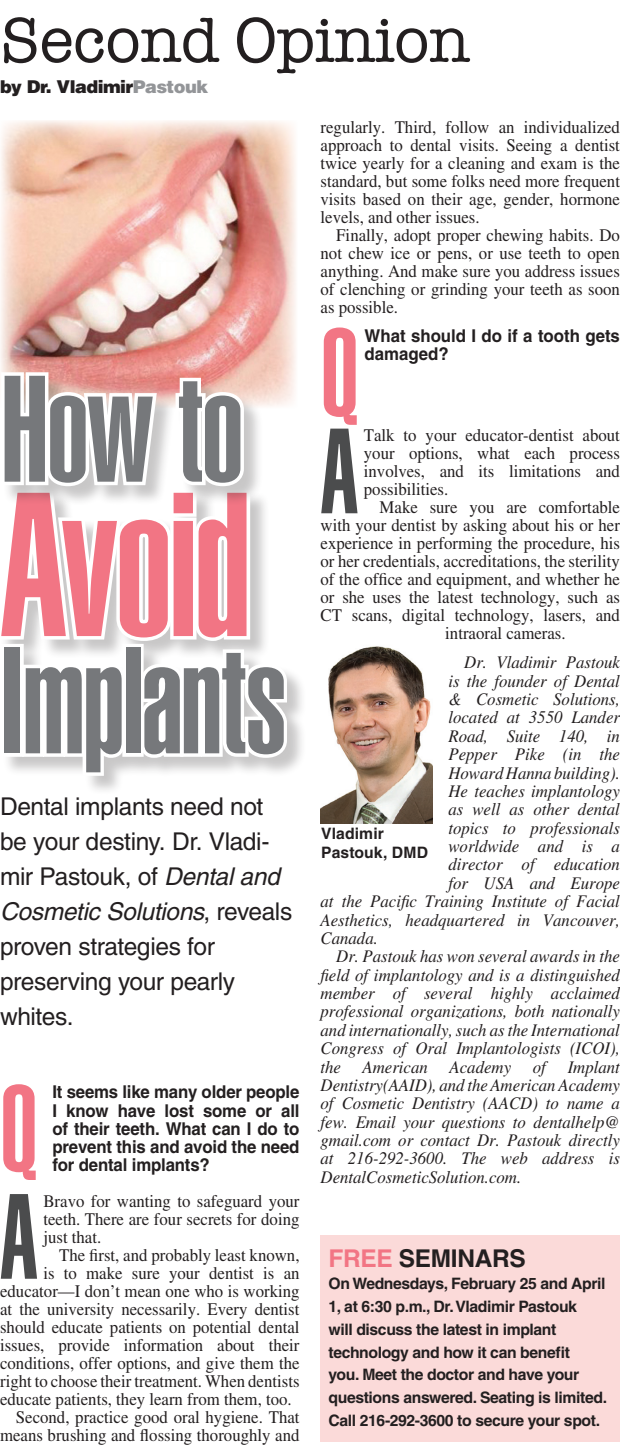
<style>
.page{position:relative;width:620px;height:1449px;background:#fff}
.page>*{position:absolute;margin:0;border:0;box-sizing:border-box;transform-origin:0 0}
.t1{font:900 extra-condensed 201.25px "Helvetica";letter-spacing:-.02em;color:#f27584}
.t2{font:900 extra-condensed 148.75px "Helvetica";letter-spacing:-.015em;color:#76787b}
.t3{font:900 extra-condensed 120.92px "Helvetica";color:#f27584;scale:.95 1}
.t4{font:900 extra-condensed 119px "Helvetica";color:#4b4c4d;scale:.95 1}
.t5{font:900 extra-condensed 119px "Helvetica";color:#f27584;scale:.95 1}
.t6{font:64.75px "American Typewriter";letter-spacing:-.01em;color:#231f20}
.t7{font:24.5px/35px "Helvetica";letter-spacing:-.015em;color:#231f20}
.t8{font:700 24.5px "Helvetica";letter-spacing:-.015em;color:#231f20}
.t9{font:17.68px/18px "Times";color:#231f20;text-align:justify;scale:.95 1}
.t10{font:italic 17.68px/18.4px "Times";color:#231f20;text-align:justify;scale:.95 1}
.t11{font:700 17.68px/18px "Helvetica";letter-spacing:-.01em;color:#231f20;text-align:justify;scale:.95 1}
.t12{font:900 17.68px "Helvetica";letter-spacing:-.03em;color:#231f20}
.t13{font:700 15.75px/22.8px "Helvetica";letter-spacing:-.025em;color:#231f20}
.t14{font:700 15.75px "Helvetica";letter-spacing:.005em;color:#231f20}
.s1{color:#939598}
.s2{font-style:italic}
.s3{color:#f27584}
</style>
<div class="page">
<img style="left:0;top:120px;width:296px;height:282px">
<div style="left:0;top:491px;width:306px;height:305px;background:#231f20;opacity:.25"></div>
<img style="left:320px;top:646px;width:112px;height:177px">
<div style="left:320px;top:1235px;width:300px;height:206px;background:#fbdad9"></div>
<svg style="left:0;top:369px;width:290px;height:410px"></svg>
<p class="t6" style="left:0;top:-9px;width:471px">Second Opinion</p>
<p class="t12" style="left:0;top:75px;width:210px">by Dr. Vladimir<span class="s1">Pastouk</span></p>
<p class="t2" style="left:0;top:344px;width:245px">How to</p>
<p class="t1" style="left:0;top:450px;width:252px">Avoid</p>
<p class="t2" style="left:0;top:616px;width:288px">Implants</p>
<p class="t7" style="left:0;top:789px;width:294px">Dental implants need not be your destiny. Dr. Vladi&shy;mir Pastouk, of <span class="s2">Dental and<br>Cosmetic Solutions</span>, reveals proven strategies for</p>
<p class="t7" style="left:0;top:964px;width:237px">preserving your pearly whites.</p>
<p class="t5" style="left:0;top:1061px;width:41px">Q</p>
<p class="t11" style="left:52px;top:1083px;width:261px">It seems like many older people I know have lost some or all of their teeth. What can I do to prevent this and avoid the need for dental implants?</p>
<p class="t4" style="left:0;top:1169px;width:41px">A</p>
<p class="t9" style="left:43px;top:1192px;width:271px">Bravo for wanting to safeguard your teeth. There are four secrets for doing just that.</p>
<p class="t9" style="left:59px;top:1246px;width:254px">The first, and probably least known,</p>
<p class="t9" style="left:43px;top:1264px;width:271px">is to make sure your dentist is an</p>
<p class="t9" style="left:0;top:1282px;width:316px">educator—I don’t mean one who is working</p>
<p class="t9" style="left:0;top:1300px;width:316px">at the university necessarily. Every dentist</p>
<p class="t9" style="left:0;top:1318px;width:316px">should educate patients on potential dental</p>
<p class="t9" style="left:0;top:1336px;width:316px">issues, provide information about their</p>
<p class="t9" style="left:0;top:1354px;width:316px">conditions, offer options, and give them the</p>
<p class="t9" style="left:0;top:1372px;width:316px">right to choose their treatment. When dentists</p>
<p class="t9" style="left:0;top:1390px;width:308px">educate patients, they learn from them, too.</p>
<p class="t9" style="left:0;top:1408px;width:316px;text-align:right">Second, practice good oral hygiene. That means brushing and flossing thoroughly and</p>
<p class="t9" style="left:320px;top:118px;width:316px">regularly. Third, follow an individualized approach to dental visits. Seeing a dentist twice yearly for a cleaning and exam is the standard, but some folks need more frequent visits based on their age, gender, hormone levels, and other issues.</p>
<p class="t9" style="left:320px;top:226px;width:317px;text-indent:16px">Finally, adopt proper chewing habits. Do not chew ice or pens, or use teeth to open anything. And make sure you address issues of clenching or grinding your teeth as soon as possible.</p>
<p class="t3" style="left:320px;top:303px;width:42px">Q</p>
<p class="t11" style="left:364px;top:326px;width:270px">What should I do if a tooth gets damaged?</p>
<p class="t4" style="left:320px;top:403px;width:41px">A</p>
<p class="t9" style="left:364px;top:426px;width:271px">Talk to your educator-dentist about your options, what each process involves, and its limitations and possibilities.</p>
<p class="t9" style="left:379px;top:498px;width:254px">Make sure you are comfortable</p>
<p class="t9" style="left:320px;top:516px;width:316px">with your dentist by asking about his or her</p>
<p class="t9" style="left:320px;top:534px;width:316px">experience in performing the procedure, his</p>
<p class="t9" style="left:320px;top:552px;width:316px">or her credentials, accreditations, the sterility</p>
<p class="t9" style="left:320px;top:570px;width:316px">of the office and equipment, and whether he</p>
<p class="t9" style="left:320px;top:588px;width:317px">or she uses the latest technology, such as</p>
<p class="t9" style="left:320px;top:606px;width:316px">CT scans, digital technology, lasers, and</p>
<p class="t9" style="left:445px;top:624px;width:128px">intraoral cameras.</p>
<p class="t10" style="left:464px;top:653px;width:165px">Dr. Vladimir Pastouk</p>
<p class="t10" style="left:448px;top:672px;width:182px">is the founder of Dental</p>
<p class="t10" style="left:448px;top:690px;width:182px">&amp; Cosmetic Solutions,</p>
<p class="t10" style="left:448px;top:708px;width:182px">located at 3550 Lander</p>
<p class="t10" style="left:448px;top:727px;width:182px">Road, Suite 140, in</p>
<p class="t10" style="left:448px;top:745px;width:182px">Pepper Pike (in the</p>
<p class="t10" style="left:448px;top:764px;width:182px">Howard Hanna building).</p>
<p class="t10" style="left:448px;top:782px;width:182px">He teaches implantology</p>
<p class="t10" style="left:448px;top:800px;width:182px">as well as other dental</p>
<p class="t10" style="left:448px;top:819px;width:182px">topics to professionals</p>
<p class="t10" style="left:448px;top:837px;width:182px">worldwide and is a</p>
<p class="t10" style="left:448px;top:855px;width:182px">director of education</p>
<p class="t10" style="left:448px;top:874px;width:182px">for USA and Europe</p>
<p class="t10" style="left:320px;top:892px;width:316px">at the Pacific Training Institute of Facial</p>
<p class="t10" style="left:320px;top:911px;width:316px">Aesthetics, headquartered in Vancouver,</p>
<p class="t10" style="left:320px;top:929px;width:62px">Canada.</p>
<p class="t10" style="left:320px;top:947px;width:316px;text-indent:16px">Dr. Pastouk has won several awards in the field of implantology and is a distinguished member of several highly acclaimed professional organizations, both nationally and internationally, such as the International Congress of Oral Implantologists (ICOI), the American Academy of Implant Dentistry(AAID), and the American Academy of Cosmetic Dentistry (AACD) to name a few. Email your questions to dentalhelp@ gmail.com or contact Dr. Pastouk directly at 216-292-3600. The web address is DentalCosmeticSolution.com.</p>
<p class="t14" style="left:321px;top:824px;width:64px">Vladimir</p>
<p class="t14" style="left:321px;top:843px;width:108px">Pastouk, DMD</p>
<p class="t8" style="left:328px;top:1243px;width:199px"><span class="s3">FREE</span> SEMINARS</p>
<p class="t13" style="left:328px;top:1272px;width:280px">On Wednesdays, February 25 and April 1, at 6:30 p.m., Dr. Vladimir Pastouk<br>will discuss the latest in implant technology and how it can benefit<br>you. Meet the doctor and have your questions answered. Seating is limited.<br>Call 216-292-3600 to secure your spot.</p>
</div>
